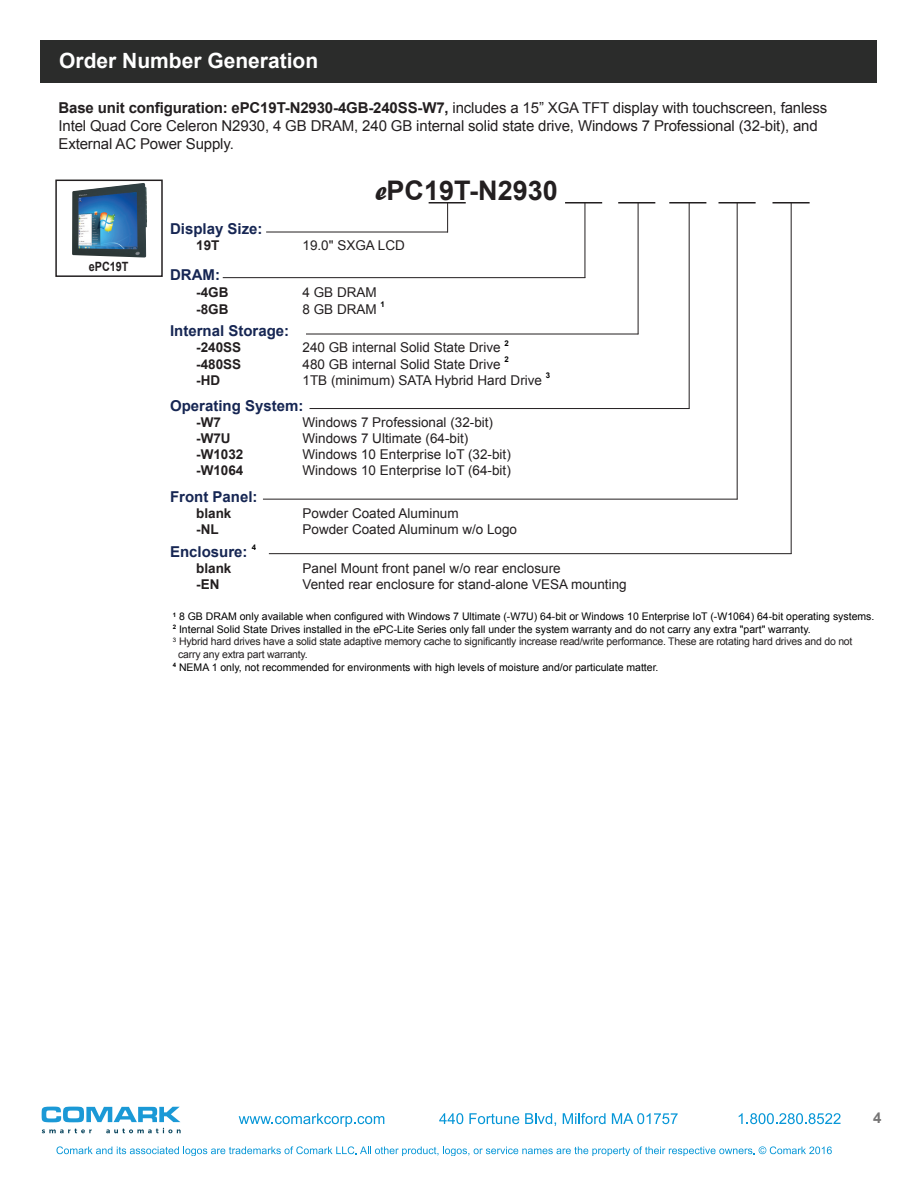
<style>
.page{position:relative;width:918px;height:1188px;background:#fff}
.page>*{position:absolute;margin:0;border:0;box-sizing:border-box;transform-origin:0 0}
.t1{font:700 27px "Arial";color:#231f20}
.t2{font:700 21px "Arial";color:#fff}
.t3{font:15px/18px "Arial";letter-spacing:-.01em;color:#231f20}
.t4{font:700 15px "Arial";color:#162653}
.t5{font:700 15px "Arial";color:#767575}
.t6{font:13.5px "Arial";color:#231f20}
.t7{font:700 13.5px "Arial";color:#231f20}
.t8{font:700 12.75px "Arial";color:#231f20;scale:.85 1}
.t9{font:10.5px "Arial";color:#000}
.t10{font:10.5px "Arial";letter-spacing:-.02em;color:#231f20}
.t11{font:700 7.8px "Arial";color:#000}
.s1{font-weight:700}
.s2{font-family:"Forte";font-weight:400}
</style>
<div class="page">
<svg style="left:239px;top:1113px;width:145px;height:14px"></svg>
<svg style="left:439px;top:1113px;width:24px;height:11px"></svg>
<svg style="left:469px;top:1113px;width:50px;height:11px"></svg>
<svg style="left:525px;top:1113px;width:31px;height:13px"></svg>
<svg style="left:563px;top:1113px;width:43px;height:11px"></svg>
<svg style="left:612px;top:1113px;width:66px;height:11px"></svg>
<svg style="left:739px;top:1113px;width:102px;height:11px"></svg>
<svg style="left:42px;top:1107px;width:138px;height:15px"></svg>
<svg style="left:42px;top:1129px;width:50px;height:4px"></svg>
<svg style="left:106px;top:1128px;width:75px;height:5px"></svg>
<svg style="left:56px;top:1146px;width:776px;height:10px"></svg>
<div style="left:40px;top:40px;width:837px;height:43px;background:#2b2c2b"></div>
<div style="left:55px;top:180px;width:108px;height:97px;border:2px solid #231f20"></div>
<img style="left:72px;top:183px;width:75px;height:75px">
<hr style="left:310px;top:408px;width:379px;height:1px;background:#231f20">
<hr style="left:306px;top:334px;width:332px;height:1px;background:#231f20">
<hr style="left:223px;top:277px;width:362px;height:1px;background:#231f20">
<hr style="left:266px;top:232px;width:182px;height:1px;background:#231f20">
<hr style="left:718px;top:202px;width:38px;height:2px;background:#231f20">
<hr style="left:737px;top:203px;width:1px;height:296px;background:#231f20">
<hr style="left:263px;top:499px;width:475px;height:1px;background:#231f20">
<hr style="left:669px;top:202px;width:37px;height:2px;background:#231f20">
<hr style="left:618px;top:202px;width:37px;height:2px;background:#231f20">
<hr style="left:565px;top:202px;width:37px;height:2px;background:#231f20">
<hr style="left:429px;top:202px;width:37px;height:2px;background:#231f20">
<hr style="left:689px;top:203px;width:1px;height:206px;background:#231f20">
<hr style="left:638px;top:203px;width:1px;height:131px;background:#231f20">
<hr style="left:585px;top:203px;width:1px;height:75px;background:#231f20">
<hr style="left:447px;top:203px;width:1px;height:30px;background:#231f20">
<hr style="left:772px;top:202px;width:38px;height:2px;background:#231f20">
<hr style="left:791px;top:203px;width:1px;height:351px;background:#231f20">
<hr style="left:269px;top:553px;width:523px;height:1px;background:#231f20">
<h2 class="t2" style="left:59px;top:46px;width:261px">Order Number Generation</h2>
<p class="t3" style="left:58px;top:99px;width:770px"><span class="s1">Base unit configuration: ePC19T-N2930-4GB-240SS-W7,</span> includes a 15” XGA TFT display with touchscreen, fanless<br>Intel Quad Core Celeron N2930, 4 GB DRAM, 240 GB internal solid state drive, Windows 7 Professional (32-bit), and<br>External AC Power Supply.</p>
<p class="t4" style="left:170px;top:219px;width:94px">Display Size:</p>
<h1 class="t1" style="left:375px;top:173px;width:184px"><span class="s2">e</span>PC19T-N2930</h1>
<p class="t8" style="left:89px;top:258px;width:48px">ePC19T</p>
<p class="t7" style="left:196px;top:237px;width:25px">19T</p>
<p class="t6" style="left:303px;top:237px;width:104px">19.0" SXGA LCD</p>
<p class="t4" style="left:170px;top:265px;width:51px">DRAM:</p>
<p class="t7" style="left:196px;top:284px;width:34px">-4GB</p>
<p class="t6" style="left:303px;top:284px;width:76px">4 GB DRAM</p>
<p class="t7" style="left:196px;top:300px;width:34px">-8GB</p>
<p class="t6" style="left:303px;top:300px;width:76px">8 GB DRAM</p>
<p class="t11" style="left:381px;top:299px;width:6px">1</p>
<p class="t4" style="left:170px;top:321px;width:121px">Internal Storage:</p>
<p class="t7" style="left:196px;top:339px;width:47px">-240SS</p>
<p class="t6" style="left:303px;top:339px;width:200px">240 GB internal Solid State Drive</p>
<p class="t11" style="left:504px;top:338px;width:6px">2</p>
<p class="t7" style="left:196px;top:355px;width:47px">-480SS</p>
<p class="t6" style="left:303px;top:355px;width:200px">480 GB internal Solid State Drive</p>
<p class="t11" style="left:504px;top:354px;width:6px">2</p>
<p class="t7" style="left:196px;top:371px;width:25px">-HD</p>
<p class="t6" style="left:303px;top:371px;width:241px">1TB (minimum) SATA Hybrid Hard Drive</p>
<p class="t11" style="left:546px;top:370px;width:6px">3</p>
<p class="t4" style="left:170px;top:395px;width:135px">Operating System:</p>
<p class="t7" style="left:196px;top:413px;width:26px">-W7</p>
<p class="t6" style="left:303px;top:413px;width:192px">Windows 7 Professional (32-bit)</p>
<p class="t7" style="left:196px;top:429px;width:36px">-W7U</p>
<p class="t6" style="left:303px;top:429px;width:167px">Windows 7 Ultimate (64-bit)</p>
<p class="t7" style="left:196px;top:446px;width:49px">-W1032</p>
<p class="t6" style="left:303px;top:446px;width:210px">Windows 10 Enterprise IoT (32-bit)</p>
<p class="t7" style="left:196px;top:462px;width:49px">-W1064</p>
<p class="t6" style="left:303px;top:462px;width:210px">Windows 10 Enterprise IoT (64-bit)</p>
<p class="t4" style="left:170px;top:487px;width:89px">Front Panel:</p>
<p class="t7" style="left:196px;top:504px;width:37px">blank</p>
<p class="t6" style="left:303px;top:505px;width:158px">Powder Coated Aluminum</p>
<p class="t7" style="left:196px;top:521px;width:24px">-NL</p>
<p class="t6" style="left:303px;top:521px;width:216px">Powder Coated Aluminum w/o Logo</p>
<p class="t4" style="left:170px;top:541px;width:88px">Enclosure: <sup>4</sup></p>
<p class="t7" style="left:196px;top:559px;width:37px">blank</p>
<p class="t6" style="left:303px;top:559px;width:260px">Panel Mount front panel w/o rear enclosure</p>
<p class="t7" style="left:196px;top:575px;width:25px">-EN</p>
<p class="t6" style="left:303px;top:575px;width:326px">Vented rear enclosure for stand-alone VESA mounting</p>
<p class="t9" style="left:173px;top:610px;width:703px"><sup>1</sup> 8 GB DRAM only available when configured with Windows 7 Ultimate (-W7U) 64-bit or Windows 10 Enterprise IoT (-W1064) 64-bit operating systems.</p>
<p class="t9" style="left:173px;top:622px;width:640px"><sup>2</sup> Internal Solid State Drives installed in the ePC-Lite Series only fall under the system warranty and do not carry any extra "part" warranty.</p>
<p class="t10" style="left:173px;top:635px;width:681px"><sup>3</sup> Hybrid hard drives have a solid state adaptive memory cache to significantly increase read/write performance. These are rotating hard drives and do not</p>
<p class="t10" style="left:178px;top:648px;width:131px">carry any extra part warranty.</p>
<p class="t9" style="left:173px;top:660px;width:487px"><sup>4</sup> NEMA 1 only, not recommended for environments with high levels of moisture and/or particulate matter.</p>
<p class="t5" style="left:873px;top:1108px;width:10px">4</p>
</div>
